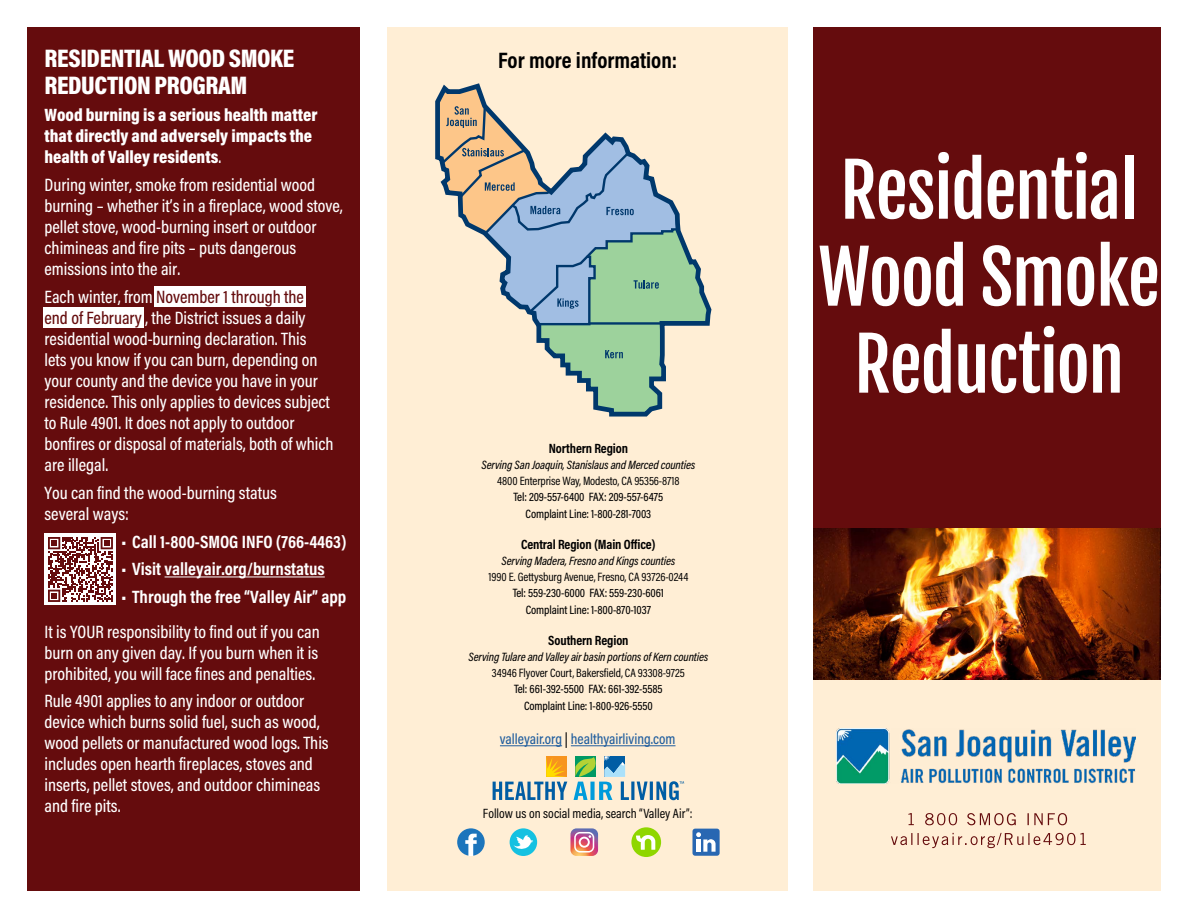
<style>
.page{position:relative;width:1188px;height:918px;background:#fff}
.page>*{position:absolute;margin:0;border:0;box-sizing:border-box;transform-origin:0 0}
.t1{font:72px/87px "Fjalla One";letter-spacing:-.02em;color:#fff;text-align:center}
.t2{font:900 25.65px/27px "Acumin Pro Cond";letter-spacing:-.015em;color:#fff}
.t3{font:700 22.5px "Acumin Pro Cond";color:#000}
.t4{font:500 18px/21px "Acumin Pro Cond";color:#fff}
.t5{font:900 18px/21px "Acumin Pro Cond";color:#fff}
.t6{font:700 18px "Acumin Pro Cond";color:#fff}
.t7{font:500 15px "Acumin Pro Cond";color:#215e9e}
.t8{font:700 13.5px "Acumin Pro Cond";letter-spacing:-.01em;color:#000}
.t9{font:13.5px "Acumin Pro Cond";color:#000}
.t10{font:500 12.15px/16.2px "Acumin Pro Cond";letter-spacing:-.01em;color:#000;text-align:center}
.t11{font:italic 500 12.15px "Acumin Pro Cond";letter-spacing:-.01em;color:#000}
.t12{font:12.15px "Acumin Pro Cond";letter-spacing:-.01em;color:#000}
.s1{font-weight:500}
.s2{color:#650c0d}
.s3{color:#000}
</style>
<div class="page">
<div style="left:27px;top:27px;width:333px;height:864px;background:#650c0d"></div>
<div style="left:387px;top:27px;width:401px;height:864px;background:#ffeed5"></div>
<div style="left:814px;top:680px;width:347px;height:211px;background:#ffeed5"></div>
<img style="left:837px;top:728px;width:299px;height:55px">
<div style="left:814px;top:27px;width:347px;height:501px;background:#650c0d"></div>
<svg style="left:891px;top:833px;width:195px;height:15px"></svg>
<svg style="left:908px;top:813px;width:159px;height:12px"></svg>
<img style="left:814px;top:528px;width:347px;height:152px">
<div style="left:154px;top:287px;width:152px;height:20px;background:#fff"></div>
<div style="left:43px;top:308px;width:101px;height:20px;background:#fff"></div>
<hr style="left:165px;top:577px;width:160px;height:1px;background:#fff">
<svg style="left:437px;top:86px;width:272px;height:327px"></svg>
<hr style="left:500px;top:745px;width:62px;height:1px;background:#215e9e">
<hr style="left:571px;top:745px;width:105px;height:1px;background:#215e9e">
<svg style="left:493px;top:756px;width:74px;height:44px"></svg>
<svg style="left:574px;top:756px;width:110px;height:44px"></svg>
<div style="left:457px;top:828px;width:28px;height:28px;background:#1c75bc;border-radius:50%"></div>
<svg style="left:465px;top:834px;width:12px;height:22px"></svg>
<div style="left:510px;top:828px;width:27px;height:28px;background:#15c1e1;border-radius:50%"></div>
<svg style="left:514px;top:835px;width:19px;height:14px"></svg>
<svg style="left:570px;top:828px;width:28px;height:28px"></svg>
<div style="left:631px;top:827px;width:30px;height:30px;background:#8fd600;border-radius:50%"></div>
<svg style="left:636px;top:835px;width:19px;height:15px"></svg>
<div style="left:692px;top:829px;width:28px;height:27px;background:#2867b2;border-radius:3px"></div>
<svg style="left:696px;top:832px;width:20px;height:20px"></svg>
<div style="left:45px;top:534px;width:71px;height:71px;background:#fff"></div>
<svg style="left:48px;top:537px;width:65px;height:65px"></svg>
<h2 class="t2" style="left:45px;top:44px;width:251px">RESIDENTIAL WOOD SMOKE<br>REDUCTION PROGRAM</h2>
<p class="t5" style="left:45px;top:104px;width:274px">Wood burning is a serious health matter that directly and adversely impacts the health of Valley residents<span class="s1">.</span></p>
<p class="t4" style="left:45px;top:174px;width:300px">During winter, smoke from residential wood burning – whether it’s in a fireplace, wood stove, pellet stove, wood-burning insert or outdoor chimineas and fire pits – puts dangerous emissions into the air.</p>
<p class="t4" style="left:45px;top:286px;width:291px">Each winter, from <span class="s2">November 1 through the<br>end of February</span> , the District issues a daily residential wood-burning declaration. This<br>lets you know if you can burn, depending on your county and the device you have in your residence. This only applies to devices subject to Rule 4901. It does not apply to outdoor bonfires or disposal of materials, both of which are illegal.</p>
<p class="t4" style="left:45px;top:482px;width:234px">You can find the wood-burning status several ways:</p>
<p class="t6" style="left:121px;top:529px;width:227px">• Call 1-800-SMOG INFO (766-4463)</p>
<p class="t6" style="left:121px;top:557px;width:205px">• Visit valleyair.org/burnstatus</p>
<p class="t6" style="left:121px;top:585px;width:226px">• Through the free “Valley Air” app</p>
<p class="t4" style="left:45px;top:620px;width:277px;text-align:justify">It is YOUR responsibility to find out if you can burn on any given day. If you burn when it is prohibited, you will face fines and penalties.</p>
<p class="t4" style="left:45px;top:690px;width:286px">Rule 4901 applies to any indoor or outdoor device which burns solid fuel, such as wood, wood pellets or manufactured wood logs. This includes open hearth fireplaces, stoves and inserts, pellet stoves, and outdoor chimineas and fire pits.</p>
<p class="t3" style="left:498px;top:46px;width:181px">For more information:</p>
<p class="t8" style="left:549px;top:439px;width:81px">Northern Region</p>
<p class="t11" style="left:482px;top:457px;width:215px">Serving San Joaquin, Stanislaus and Merced counties</p>
<p class="t12" style="left:497px;top:473px;width:184px">4800 Enterprise Way, Modesto, CA 95356-8718</p>
<p class="t10" style="left:514px;top:489px;width:151px">Tel: 209-557-6400 FAX: 209-557-6475<br>Complaint Line: 1-800-281-7003</p>
<p class="t8" style="left:521px;top:535px;width:136px">Central Region (Main Office)</p>
<p class="t11" style="left:502px;top:553px;width:175px">Serving Madera, Fresno and Kings counties</p>
<p class="t12" style="left:489px;top:569px;width:201px">1990 E. Gettysburg Avenue, Fresno, CA 93726-0244</p>
<p class="t10" style="left:513px;top:585px;width:153px">Tel: 559-230-6000 FAX: 559-230-6061<br>Complaint Line: 1-800-870-1037</p>
<p class="t8" style="left:548px;top:631px;width:82px">Southern Region</p>
<p class="t11" style="left:468px;top:649px;width:242px">Serving Tulare and Valley air basin portions of Kern counties</p>
<p class="t12" style="left:492px;top:665px;width:195px">34946 Flyover Court, Bakersfield, CA 93308-9725</p>
<p class="t10" style="left:514px;top:681px;width:150px">Tel: 661-392-5500 FAX: 661-392-5585<br>Complaint Line: 1-800-926-5550</p>
<p class="t7" style="left:500px;top:729px;width:177px">valleyair.org <span class="s3">|</span> healthyairliving.com</p>
<p class="t9" style="left:483px;top:804px;width:211px">Follow us on social media, search “Valley Air”:</p>
<h1 class="t1" style="left:818px;top:147px;width:343px">Residential<br>Wood Smoke<br>Reduction</h1>
</div>
